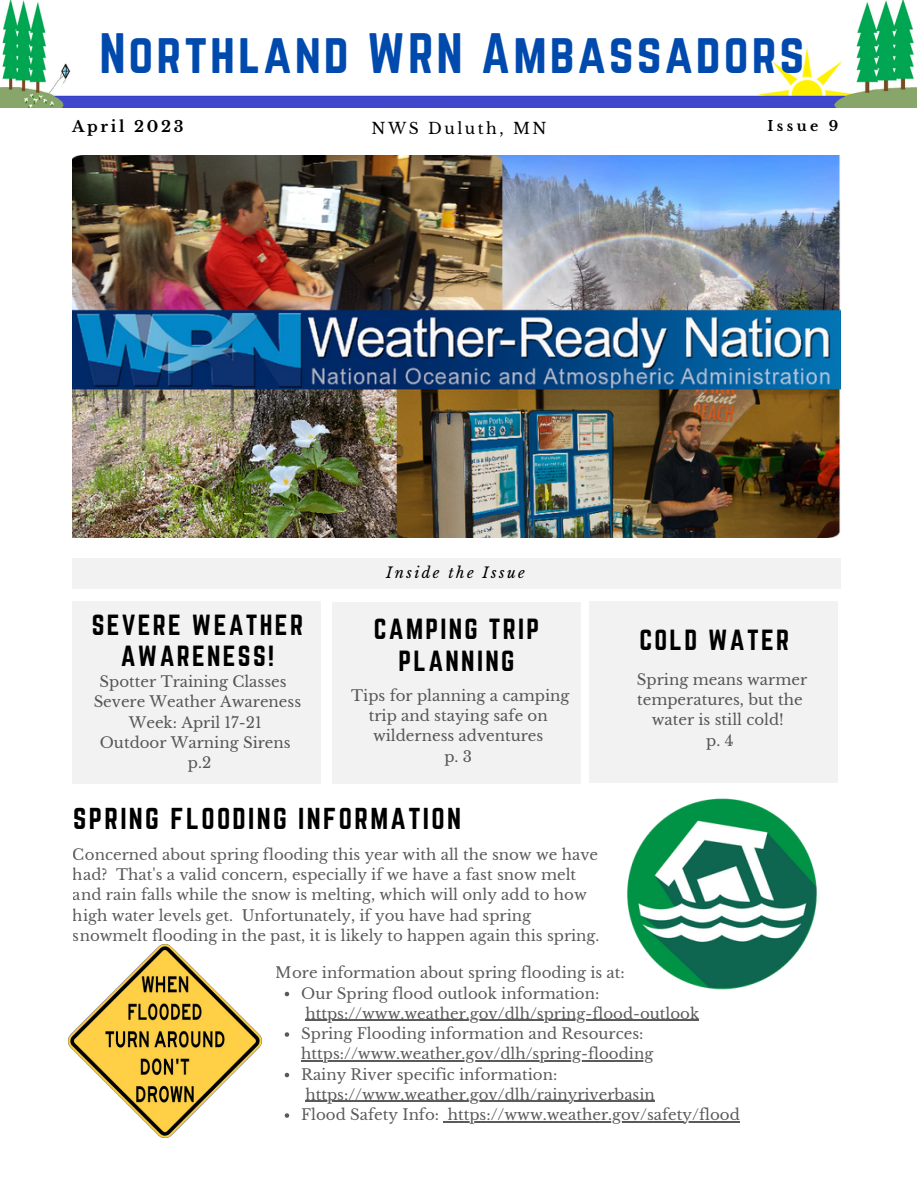
<style>
.page{position:relative;width:918px;height:1188px;background:#fff}
.page>*{position:absolute;margin:0;border:0;box-sizing:border-box;transform-origin:0 0}
.t1{font:49.8px "Norwester";letter-spacing:.06em;color:#004aad}
.t2{font:26.4px "Norwester";letter-spacing:.09em;color:#000}
.t3{font:25.5px/31.5px "Norwester";letter-spacing:.09em;color:#000;text-align:center}
.t4{font:15.6px "Libre Baskerville";letter-spacing:.16em;color:#000}
.t5{font:700 15.3px "Libre Baskerville";letter-spacing:.18em;color:#000}
.t6{font:15px/20.2px "Libre Baskerville";color:#000;text-align:center}
.t7{font:italic 14.7px "Libre Baskerville";letter-spacing:.16em;color:#000}
.t8{font:700 14.1px "Libre Baskerville";letter-spacing:.24em;color:#000}
</style>
<div class="page">
<div style="left:72px;top:601px;width:249px;height:182px;background:#f2f2f2"></div>
<div style="left:72px;top:559px;width:768px;height:29px;background:#f2f2f2"></div>
<div style="left:589px;top:602px;width:249px;height:181px;background:#f2f2f2"></div>
<div style="left:332px;top:603px;width:249px;height:181px;background:#f2f2f2"></div>
<img style="left:72px;top:155px;width:768px;height:383px">
<img style="left:0;top:0;width:917px;height:108px">
<img style="left:627px;top:798px;width:190px;height:192px">
<img style="left:69px;top:945px;width:192px;height:192px">
<svg style="left:285px;top:992px;width:4px;height:4px"></svg>
<hr style="left:305px;top:1020px;width:394px;height:1px;background:#000">
<svg style="left:285px;top:1032px;width:4px;height:5px"></svg>
<hr style="left:301px;top:1060px;width:352px;height:2px;background:#000">
<svg style="left:285px;top:1073px;width:4px;height:4px"></svg>
<hr style="left:305px;top:1101px;width:350px;height:1px;background:#000">
<svg style="left:285px;top:1113px;width:4px;height:5px"></svg>
<hr style="left:448px;top:1121px;width:292px;height:1px;background:#000">
<h1 class="t1" style="left:99px;top:23px;width:707px">Northland WRN Ambassadors</h1>
<p class="t5" style="left:72px;top:117px;width:113px">April 2023</p>
<p class="t4" style="left:371px;top:119px;width:177px">NWS Duluth, MN</p>
<p class="t8" style="left:767px;top:118px;width:72px">Issue 9</p>
<p class="t7" style="left:386px;top:564px;width:140px">Inside the Issue</p>
<h3 class="t3" style="left:92px;top:609px;width:213px">SEVERE WEATHER<br>AWARENESS!</h3>
<p class="t6" style="left:94px;top:672px;width:209px">Spotter Training Classes<br>Severe Weather Awareness<br>Week: April 17-21<br>Outdoor Warning Sirens p.2</p>
<h2 class="t2" style="left:73px;top:803px;width:389px">SPRING FLOODING INFORMATION</h2>
<h3 class="t3" style="left:374px;top:613px;width:167px">CAMPING TRIP<br>PLANNING</h3>
<p class="t6" style="left:351px;top:685px;width:220px">Tips for planning a camping trip and staying safe on wilderness adventures<br>p. 3</p>
<p class="t6" style="left:73px;top:844px;width:528px;text-align:left">Concerned about spring flooding this year with all the snow we have had? That's a valid concern, especially if we have a fast snow melt and rain falls while the snow is melting, which will only add to how high water levels get. Unfortunately, if you have had spring snowmelt flooding in the past, it is likely to happen again this spring.</p>
<p class="t6" style="left:276px;top:963px;width:351px">More information about spring flooding is at:</p>
<h3 class="t3" style="left:640px;top:624px;width:151px">COLD WATER</h3>
<p class="t6" style="left:637px;top:670px;width:172px">Spring means warmer temperatures, but the water is still cold!<br>p. 4</p>
<p class="t6" style="left:301px;top:983px;width:440px;text-align:left">Our Spring flood outlook information: https://www.weather.gov/dlh/spring-flood-outlook Spring Flooding information and Resources: https://www.weather.gov/dlh/spring-flooding<br>Rainy River specific information: https://www.weather.gov/dlh/rainyriverbasin<br>Flood Safety Info: https://www.weather.gov/safety/flood</p>
</div>
